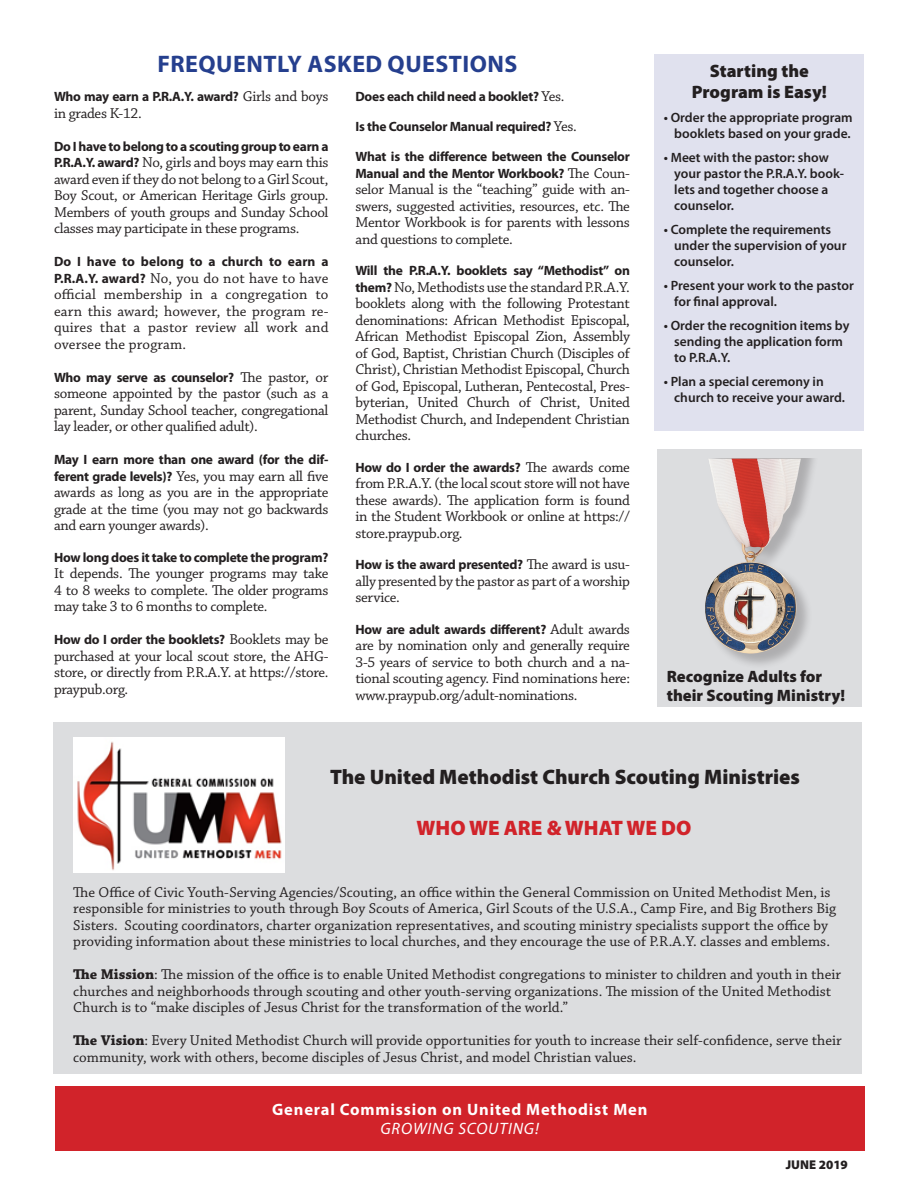
<style>
.page{position:relative;width:918px;height:1188px;background:#fff}
.page>*{position:absolute;margin:0;border:0;box-sizing:border-box;transform-origin:0 0}
.t1{font:700 24px "Myriad Pro";letter-spacing:.02em;color:#253f8e}
.t2{font:900 21px "Myriad Pro";color:#231f20}
.t3{font:900 21px "Myriad Pro";color:#d1232a}
.t4{font:900 18px/21.6px "Myriad Pro";color:#231f20;text-align:center}
.t5{font:900 16.5px/19.8px "Myriad Pro";color:#231f20}
.t6{font:700 16.5px "Myriad Pro";letter-spacing:.05em;color:#fff}
.t7{font:italic 16.5px "Myriad Pro";letter-spacing:.05em;color:#fff}
.t8{font:15px/16.5px "Chaparral Pro";color:#231f20;text-align:justify}
.t9{font:15px/16.5px "Chaparral Pro";letter-spacing:-.02em;color:#231f20}
.t10{font:700 13.5px/16.5px "Myriad Pro";letter-spacing:-.02em;color:#231f20}
.t11{font:600 13.5px/16.2px "Myriad Pro";color:#231f20}
.t12{font:700 13.5px "Myriad Pro";letter-spacing:.01em;color:#231f20}
.t13{font:900 12.75px "Myriad Pro";color:#231f20}
.s1{font-family:"Chaparral Pro";font-weight:400;font-size:15px}
.s2{font-family:"Myriad Pro";font-weight:700;font-size:13.5px}
.s3{font-weight:700}
</style>
<div class="page">
<div style="left:53px;top:722px;width:809px;height:351px;background:#dcdddf"></div>
<div style="left:655px;top:54px;width:209px;height:376px;background:#e0e1ee"></div>
<div style="left:55px;top:1086px;width:810px;height:65px;background:#d1232a"></div>
<div style="left:658px;top:450px;width:204px;height:257px;background:#dcdddf"></div>
<img style="left:73px;top:737px;width:211px;height:136px">
<div style="left:674px;top:459px;width:163px;height:211px;background:#231f20;opacity:.25"></div>
<img style="left:703px;top:459px;width:99px;height:195px">
<p class="t1" style="left:157px;top:50px;width:362px">FREQUENTLY ASKED QUESTIONS</p>
<p class="t10" style="left:54px;top:88px;width:276px">Who may earn a P.R.A.Y. award? <span class="s1">Girls and boys</span></p>
<p class="t9" style="left:54px;top:105px;width:89px">in grades K-12.</p>
<p class="t10" style="left:54px;top:138px;width:276px">Do I have to belong to a scouting group to earn a</p>
<p class="t8" style="left:54px;top:155px;width:276px"><span class="s2">P.R.A.Y. award?</span> No, girls and boys may earn this award even if they do not belong to a Girl Scout, Boy Scout, or American Heritage Girls group.<br>Members of youth groups and Sunday School classes may participate in these programs.</p>
<p class="t12" style="left:54px;top:254px;width:276px">Do I have to belong to a church to earn a</p>
<p class="t8" style="left:54px;top:270px;width:276px"><span class="s2">P.R.A.Y. award?</span> No, you do not have to have official membership in a congregation to earn this award; however, the program re&shy;quires that a pastor review all work and oversee the program.</p>
<p class="t10" style="left:54px;top:369px;width:276px">Who may serve as counselor? <span class="s1">The pastor, or</span></p>
<p class="t8" style="left:54px;top:386px;width:276px">someone appointed by the pastor (such as a parent, Sunday School teacher, congregational lay leader, or other qualified adult).</p>
<p class="t10" style="left:54px;top:451px;width:276px">May I earn more than one award (for the dif-</p>
<p class="t8" style="left:54px;top:468px;width:276px"><span class="s2">ferent grade levels)?</span> Yes, you may earn all five awards as long as you are in the appropriate grade at the time (you may not go backwards and earn younger awards).</p>
<p class="t10" style="left:54px;top:549px;width:276px">How long does it take to complete the program?</p>
<p class="t8" style="left:54px;top:566px;width:276px">It depends. The younger programs may take 4 to 8 weeks to complete. The older programs may take 3 to 6 months to complete.</p>
<p class="t10" style="left:54px;top:631px;width:276px">How do I order the booklets? <span class="s1">Booklets may be</span></p>
<p class="t8" style="left:54px;top:648px;width:276px">purchased at your local scout store, the AHG&shy;store, or directly from P.R.A.Y. at https://store. praypub.org.</p>
<p class="t10" style="left:356px;top:89px;width:210px">Does each child need a booklet? <span class="s1">Yes.</span></p>
<p class="t10" style="left:356px;top:119px;width:223px">Is the Counselor Manual required? <span class="s1">Yes.</span></p>
<p class="t10" style="left:356px;top:149px;width:276px">What is the difference between the Counselor<br>Manual and the Mentor Workbook? <span class="s1">The Coun-</span></p>
<p class="t8" style="left:356px;top:182px;width:276px">selor Manual is the “teaching” guide with an&shy;swers, suggested activities, resources, etc. The Mentor Workbook is for parents with lessons and questions to complete.</p>
<p class="t10" style="left:356px;top:263px;width:276px">Will the P.R.A.Y. booklets say “Methodist” on</p>
<p class="t8" style="left:356px;top:280px;width:276px"><span class="s2">them?</span> No, Methodists use the standard P.R.A.Y. booklets along with the following Protestant denominations: African Methodist Episcopal, African Methodist Episcopal Zion, Assembly of God, Baptist, Christian Church (Disciples of Christ), Christian Methodist Episcopal, Church of God, Episcopal, Lutheran, Pentecostal, Pres&shy;byterian, United Church of Christ, United Methodist Church, and Independent Christian churches.</p>
<p class="t10" style="left:356px;top:459px;width:276px">How do I order the awards? <span class="s1">The awards come</span></p>
<p class="t8" style="left:356px;top:476px;width:276px">from P.R.A.Y. (the local scout store will not have these awards). The application form is found in the Student Workbook or online at https:// store.praypub.org.</p>
<p class="t10" style="left:356px;top:557px;width:276px">How is the award presented? <span class="s1">The award is usu-</span></p>
<p class="t9" style="left:356px;top:574px;width:276px">ally presented by the pastor as part of a worship service.</p>
<p class="t10" style="left:356px;top:621px;width:276px">How are adult awards different? <span class="s1">Adult awards</span></p>
<p class="t8" style="left:356px;top:638px;width:276px">are by nomination only and generally require 3-5 years of service to both church and a na&shy;tional scouting agency. Find nominations here: www.praypub.org/adult-nominations.</p>
<p class="t4" style="left:692px;top:60px;width:137px">Starting the<br>Program is Easy!</p>
<p class="t11" style="left:664px;top:109px;width:191px;text-align:right">• Order the appropriate program booklets based on your grade.</p>
<p class="t11" style="left:674px;top:149px;width:171px;text-indent:-10px">• Meet with the pastor: show your pastor the P.R.A.Y. book&shy;lets and together choose a counselor.</p>
<p class="t11" style="left:674px;top:222px;width:174px;text-indent:-10px">• Complete the requirements under the supervision of your counselor.</p>
<p class="t11" style="left:674px;top:278px;width:181px;text-indent:-10px">• Present your work to the pastor for final approval.</p>
<p class="t11" style="left:674px;top:318px;width:177px;text-indent:-10px">• Order the recognition items by sending the application form to P.R.A.Y.</p>
<p class="t11" style="left:674px;top:374px;width:172px;text-indent:-10px">• Plan a special ceremony in church to receive your award.</p>
<p class="t5" style="left:667px;top:666px;width:180px">Recognize Adults for their Scouting Ministry!</p>
<p class="t2" style="left:330px;top:765px;width:472px">The United Methodist Church Scouting Ministries</p>
<p class="t3" style="left:417px;top:816px;width:276px">WHO WE ARE &amp; WHAT WE DO</p>
<p class="t8" style="left:73px;top:884px;width:764px;text-align:left">The Office of Civic Youth-Serving Agencies/Scouting, an office within the General Commission on United Methodist Men, is responsible for ministries to youth through Boy Scouts of America, Girl Scouts of the U.S.A., Camp Fire, and Big Brothers Big Sisters. Scouting coordinators, charter organization representatives, and scouting ministry specialists support the office by providing information about these ministries to local churches, and they encourage the use of P.R.A.Y. classes and emblems.</p>
<p class="t8" style="left:73px;top:967px;width:769px;text-align:left"><span class="s3">The Mission</span>: The mission of the office is to enable United Methodist congregations to minister to children and youth in their churches and neighborhoods through scouting and other youth-serving organizations. The mission of the United Methodist<br>Church is to “make disciples of Jesus Christ for the transformation of the world.”</p>
<p class="t8" style="left:73px;top:1033px;width:770px"><span class="s3">The Vision</span>: Every United Methodist Church will provide opportunities for youth to increase their self-confidence, serve their community, work with others, become disciples of Jesus Christ, and model Christian values.</p>
<p class="t6" style="left:272px;top:1100px;width:377px">General Commission on United Methodist Men</p>
<p class="t7" style="left:381px;top:1120px;width:160px">GROWING SCOUTING!</p>
<p class="t13" style="left:786px;top:1158px;width:64px">JUNE 2019</p>
</div>
